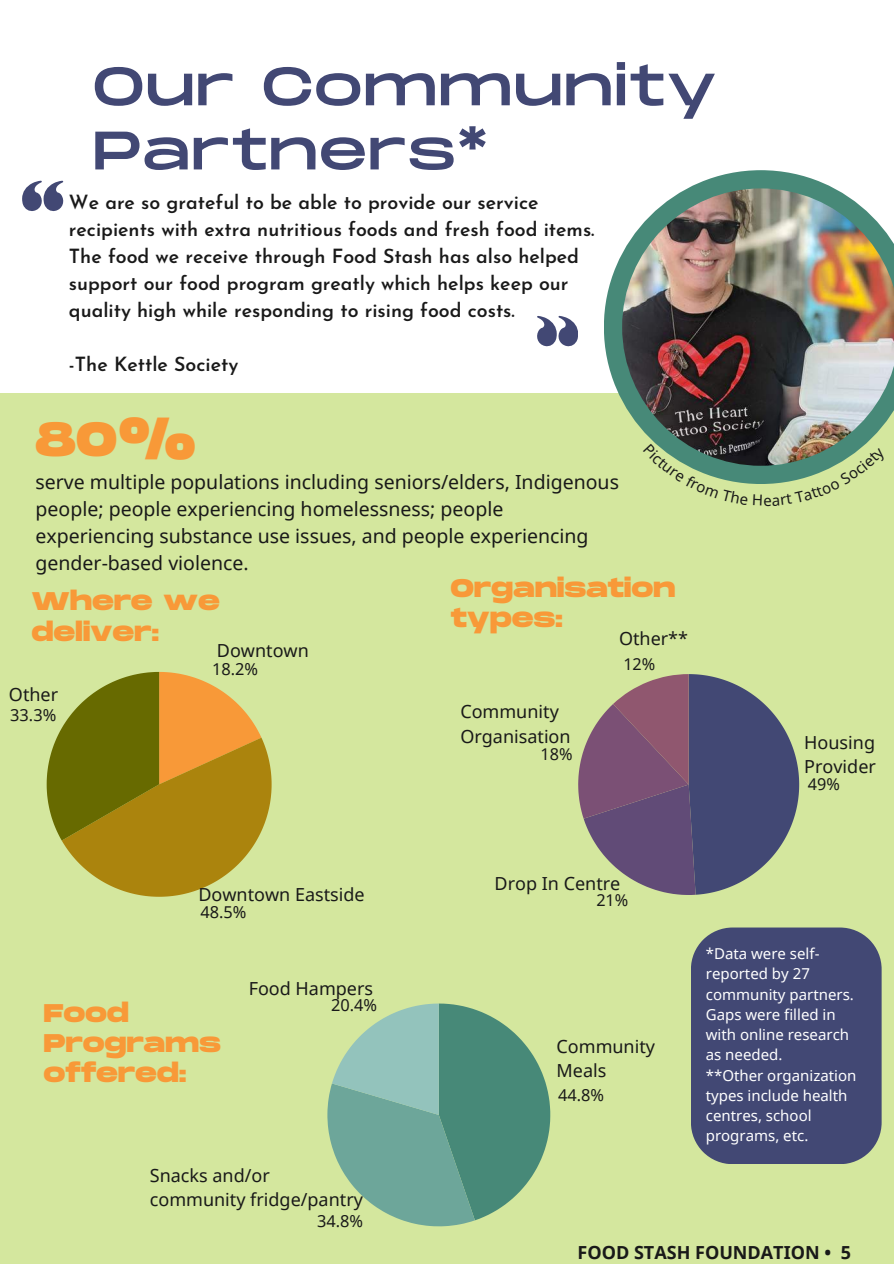
<style>
.page{position:relative;width:894px;height:1264px;background:#fff}
.page>*{position:absolute;margin:0;border:0;box-sizing:border-box;transform-origin:0 0}
.t1{font:54px/64.2px "Monument Extended";letter-spacing:.015em;color:#424874}
.t2{font:800 48px "Monument Extended";color:#f89938}
.t3{font:800 25.5px/30.3px "Monument Extended";letter-spacing:.015em;color:#f89938}
.t4{font:600 19.5px/27px "Josefin Sans";color:#191919}
.t5{font:19.5px/27px "Noto Sans";color:#191919}
.t6{font:18px/24.8px "Noto Sans";color:#191919}
.t7{font:700 18px "Noto Sans";color:#191919}
.t8{font:16.35px "Noto Sans";color:#191919}
.t9{font:16.2px "Noto Sans";color:#191919}
.t10{font:15px/20.2px "Noto Sans";color:#fff}
</style>
<div class="page">
<div style="left:0;top:393px;width:893px;height:870px;background:#d4e79e"></div>
<svg style="left:604px;top:170px;width:229px;height:314px"></svg>
<img style="left:622px;top:188px;width:271px;height:278px">
<svg style="left:47px;top:672px;width:224px;height:224px"></svg>
<svg style="left:578px;top:674px;width:221px;height:221px"></svg>
<svg style="left:327px;top:1003px;width:223px;height:223px"></svg>
<svg style="left:22px;top:181px;width:42px;height:30px"></svg>
<svg style="left:537px;top:316px;width:40px;height:31px"></svg>
<div style="left:691px;top:927px;width:190px;height:237px;background:#424874"></div>
<svg style="left:642px;top:443px;width:105px;height:41px"></svg>
<svg style="left:753px;top:447px;width:134px;height:37px"></svg>
<h1 class="t1" style="left:93px;top:57px;width:625px">Our Community<br>Partners*</h1>
<p class="t4" style="left:69px;top:191px;width:527px">We are so grateful to be able to provide our service recipients with extra nutritious foods and fresh food items.<br>The food we receive through Food Stash has also helped support our food program greatly which helps keep our quality high while responding to rising food costs.</p>
<p class="t4" style="left:69px;top:353px;width:171px">-The Kettle Society</p>
<h2 class="t2" style="left:36px;top:412px;width:162px">80%</h2>
<p class="t5" style="left:36px;top:467px;width:584px">serve multiple populations including seniors/elders, Indigenous people; people experiencing homelessness; people experiencing substance use issues, and people experiencing gender-based violence.</p>
<h3 class="t3" style="left:451px;top:574px;width:226px">Organisation types:</h3>
<h3 class="t3" style="left:32px;top:587px;width:189px">Where we deliver:</h3>
<p class="t6" style="left:619px;top:625px;width:71px">Other**</p>
<p class="t6" style="left:217px;top:637px;width:93px">Downtown</p>
<p class="t9" style="left:623px;top:652px;width:33px">12%</p>
<p class="t8" style="left:212px;top:658px;width:48px">18.2%</p>
<p class="t6" style="left:9px;top:681px;width:51px">Other</p>
<p class="t8" style="left:10px;top:703px;width:48px">33.3%</p>
<p class="t6" style="left:198px;top:881px;width:168px">Downtown Eastside</p>
<p class="t8" style="left:200px;top:900px;width:48px">48.5%</p>
<h3 class="t3" style="left:44px;top:998px;width:178px">Food<br>Programs offered:</h3>
<p class="t6" style="left:249px;top:975px;width:126px">Food Hampers</p>
<p class="t8" style="left:331px;top:994px;width:47px">20.4%</p>
<p class="t6" style="left:150px;top:1162px;width:214px">Snacks and/or community fridge/pantry</p>
<p class="t8" style="left:317px;top:1209px;width:47px">34.8%</p>
<p class="t6" style="left:460px;top:698px;width:112px">Community<br>Organisation</p>
<p class="t9" style="left:540px;top:742px;width:33px">18%</p>
<p class="t6" style="left:494px;top:871px;width:127px">Drop In Centre</p>
<p class="t9" style="left:596px;top:888px;width:33px">21%</p>
<p class="t6" style="left:556px;top:1033px;width:100px">Community<br>Meals</p>
<p class="t8" style="left:558px;top:1083px;width:47px">44.8%</p>
<p class="t6" style="left:804px;top:729px;width:73px">Housing<br>Provider</p>
<p class="t9" style="left:807px;top:772px;width:33px">49%</p>
<p class="t10" style="left:705px;top:943px;width:152px">*Data were self&shy;reported by 27 community partners.<br>Gaps were filled in with online research as needed.<br>**Other organization types include health centres, school programs, etc.</p>
<p class="t7" style="left:577px;top:1239px;width:275px">FOOD STASH FOUNDATION • 5</p>
</div>
